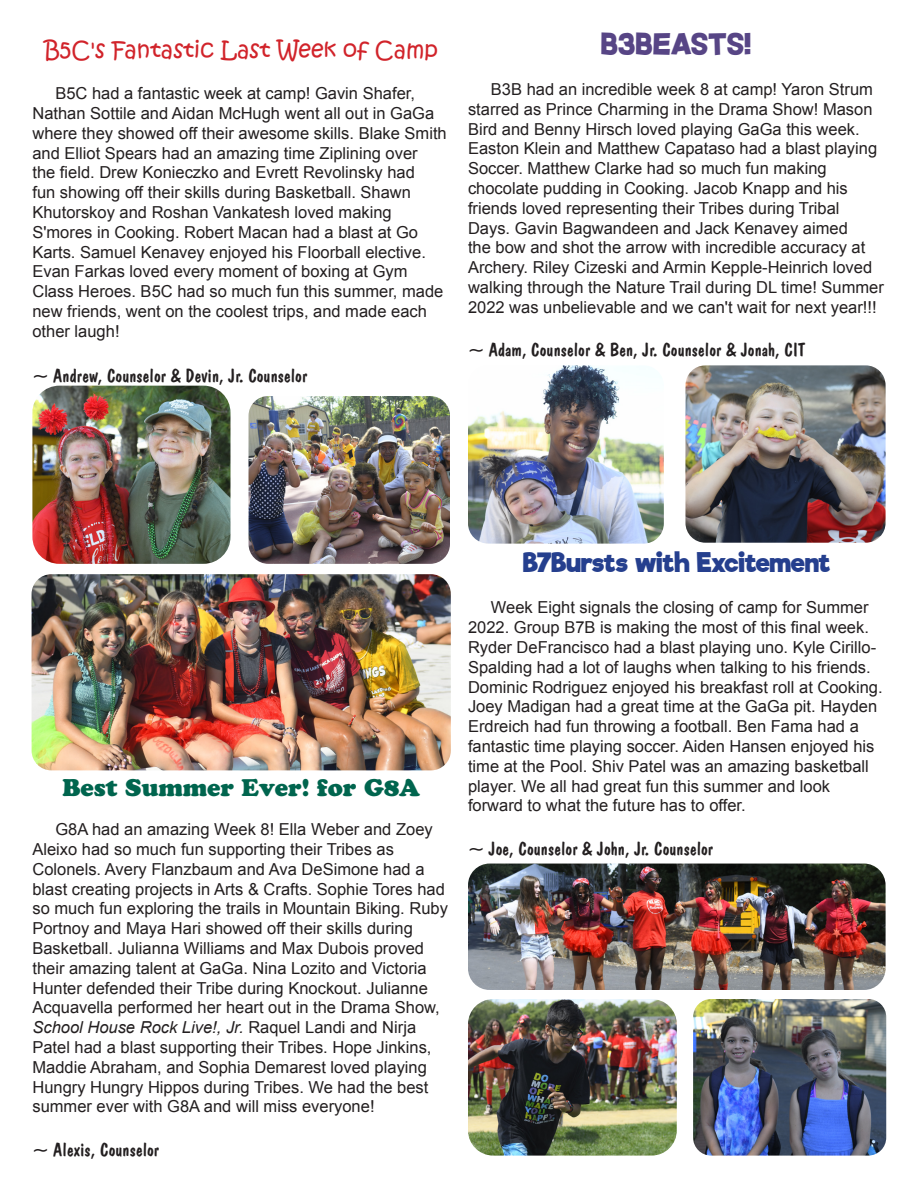
<style>
.page{position:relative;width:918px;height:1188px;background:#fff}
.page>*{position:absolute;margin:0;border:0;box-sizing:border-box;transform-origin:0 0}
.t1{font:30px "Questrian";color:#574585}
.t2{font:700 25.5px "Riffic Free";letter-spacing:-.005em;color:#253f8e}
.t3{font:24px "Cooper Black Std";color:#00654e}
.t4{font:22.5px "Kristen ITC";color:#d1232a}
.t5{font:19.5px "Dom Casual BT";color:#231f20}
.t6{font:16.5px/19.8px "Arial";color:#231f20}
.s1{font-style:italic}
</style>
<div class="page">
<img style="left:32px;top:386px;width:198px;height:178px">
<img style="left:248px;top:396px;width:202px;height:168px">
<img style="left:32px;top:574px;width:419px;height:196px">
<img style="left:468px;top:864px;width:417px;height:126px">
<img style="left:468px;top:999px;width:208px;height:157px">
<img style="left:693px;top:999px;width:193px;height:157px">
<img style="left:468px;top:365px;width:196px;height:179px">
<img style="left:685px;top:365px;width:200px;height:178px">
<p class="t4" style="left:45px;top:35px;width:395px">B5C's Fantastic Last Week of Camp</p>
<p class="t6" style="left:32px;top:84px;width:416px;text-indent:23px">B5C had a fantastic week at camp! Gavin Shafer, Nathan Sottile and Aidan McHugh went all out in GaGa where they showed off their awesome skills. Blake Smith and Elliot Spears had an amazing time Ziplining over<br>the field. Drew Konieczko and Evrett Revolinsky had<br>fun showing off their skills during Basketball. Shawn Khutorskoy and Roshan Vankatesh loved making S'mores in Cooking. Robert Macan had a blast at Go Karts. Samuel Kenavey enjoyed his Floorball elective.<br>Evan Farkas loved every moment of boxing at Gym Class Heroes. B5C had so much fun this summer, made new friends, went on the coolest trips, and made each other laugh!</p>
<p class="t5" style="left:32px;top:363px;width:276px">~ Andrew, Counselor &amp; Devin, Jr. Counselor</p>
<p class="t1" style="left:601px;top:26px;width:152px">B3BEASTS!</p>
<p class="t6" style="left:468px;top:80px;width:417px;text-indent:23px">B3B had an incredible week 8 at camp! Yaron Strum starred as Prince Charming in the Drama Show! Mason Bird and Benny Hirsch loved playing GaGa this week.<br>Easton Klein and Matthew Capataso had a blast playing Soccer. Matthew Clarke had so much fun making chocolate pudding in Cooking. Jacob Knapp and his friends loved representing their Tribes during Tribal Days. Gavin Bagwandeen and Jack Kenavey aimed<br>the bow and shot the arrow with incredible accuracy at Archery. Riley Cizeski and Armin Kepple-Heinrich loved walking through the Nature Trail during DL time! Summer 2022 was unbelievable and we can't wait for next year!!!</p>
<p class="t5" style="left:468px;top:338px;width:339px">~ Adam, Counselor &amp; Ben, Jr. Counselor &amp; Jonah, CIT</p>
<p class="t3" style="left:62px;top:773px;width:359px">Best Summer Ever! for G8A</p>
<p class="t6" style="left:32px;top:820px;width:417px;text-indent:23px">G8A had an amazing Week 8! Ella Weber and Zoey Aleixo had so much fun supporting their Tribes as Colonels. Avery Flanzbaum and Ava DeSimone had a blast creating projects in Arts &amp; Crafts. Sophie Tores had so much fun exploring the trails in Mountain Biking. Ruby Portnoy and Maya Hari showed off their skills during Basketball. Julianna Williams and Max Dubois proved their amazing talent at GaGa. Nina Lozito and Victoria Hunter defended their Tribe during Knockout. Julianne Acquavella performed her heart out in the Drama Show, <span class="s1">School House Rock Live!, Jr.</span> Raquel Landi and Nirja Patel had a blast supporting their Tribes. Hope Jinkins, Maddie Abraham, and Sophia Demarest loved playing Hungry Hungry Hippos during Tribes. We had the best summer ever with G8A and will miss everyone!</p>
<p class="t5" style="left:32px;top:1137px;width:128px">~ Alexis, Counselor</p>
<p class="t2" style="left:523px;top:547px;width:308px">B7Bursts with Excitement</p>
<p class="t6" style="left:468px;top:598px;width:416px;text-indent:23px">Week Eight signals the closing of camp for Summer 2022. Group B7B is making the most of this final week.<br>Ryder DeFrancisco had a blast playing uno. Kyle Cirillo-Spalding had a lot of laughs when talking to his friends.<br>Dominic Rodriguez enjoyed his breakfast roll at Cooking.<br>Joey Madigan had a great time at the GaGa pit. Hayden Erdreich had fun throwing a football. Ben Fama had a fantastic time playing soccer. Aiden Hansen enjoyed his time at the Pool. Shiv Patel was an amazing basketball player. We all had great fun this summer and look forward to what the future has to offer.</p>
<p class="t5" style="left:468px;top:836px;width:247px">~ Joe, Counselor &amp; John, Jr. Counselor</p>
</div>
